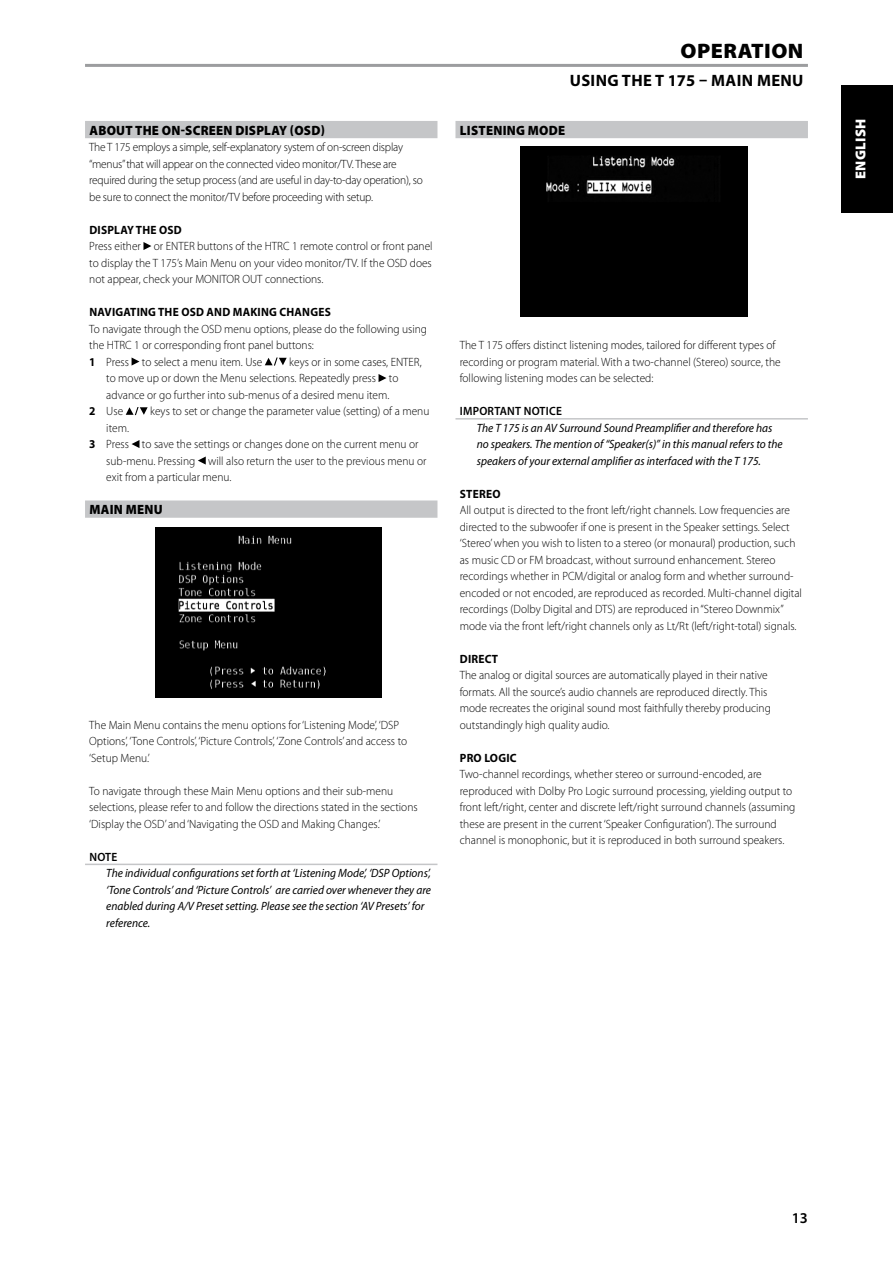
<style>
.page{position:relative;width:893px;height:1263px;background:#fff}
.page>*{position:absolute;margin:0;border:0;box-sizing:border-box;transform-origin:0 0}
.t1{font:900 21px "Myriad Pro";color:#000;scale:1.05 1}
.t2{font:700 16.5px "Myriad Pro";letter-spacing:.02em;color:#000}
.t3{font:600 15px "Myriad Pro";color:#000}
.t4{font:900 14.4px "Myriad Pro";letter-spacing:.02em;color:#fff}
.t5{font:900 13.5px "Myriad Pro";letter-spacing:.02em;color:#000;scale:.95 1}
.t6{font:300 12px/16.5px "Myriad Pro";color:#000;scale:.95 1}
.t7{font:italic 12px/16.5px "Myriad Pro";color:#000;scale:.95 1}
.t8{font:300 12px/16.5px "Myriad Pro";letter-spacing:-.02em;color:#000;scale:.95 1}
.t9{font:700 12px "Myriad Pro";letter-spacing:.02em;color:#000;scale:.95 1}
.t10{font:600 12px "Myriad Pro";letter-spacing:.02em;color:#000;scale:.95 1}
.s1{font-weight:700}
</style>
<div class="page">
<div style="left:85px;top:121px;width:352px;height:17px;background:#c5c6c8"></div>
<div style="left:85px;top:500px;width:352px;height:18px;background:#c5c6c8"></div>
<hr style="left:85px;top:864px;width:352px;height:1px;background:#c5c6c8">
<svg style="left:143px;top:242px;width:8px;height:8px"></svg>
<svg style="left:132px;top:357px;width:7px;height:9px"></svg>
<svg style="left:265px;top:357px;width:22px;height:9px"></svg>
<svg style="left:379px;top:374px;width:7px;height:8px"></svg>
<svg style="left:126px;top:407px;width:22px;height:8px"></svg>
<svg style="left:132px;top:440px;width:7px;height:8px"></svg>
<svg style="left:198px;top:456px;width:8px;height:9px"></svg>
<div style="left:455px;top:121px;width:353px;height:17px;background:#c5c6c8"></div>
<hr style="left:455px;top:418px;width:353px;height:2px;background:#c5c6c8">
<hr style="left:85px;top:64px;width:723px;height:3px;background:#9c9d9f">
<img style="left:156px;top:528px;width:225px;height:170px">
<div style="left:520px;top:146px;width:227px;height:170px;background:#000"></div>
<div style="left:842px;top:85px;width:51px;height:128px;background:#000"></div>
<p class="t5" style="left:89px;top:121px;width:249px">ABOUT THE ON-SCREEN DISPLAY (OSD)</p>
<p class="t8" style="left:89px;top:139px;width:353px">The T 175 employs a simple, self-explanatory system of on-screen display “menus” that will appear on the connected video monitor/TV. These are required during the setup process (and are useful in day-to-day operation), so be sure to connect the monitor/TV before proceeding with setup.</p>
<p class="t9" style="left:89px;top:222px;width:99px">DISPLAY THE OSD</p>
<p class="t6" style="left:89px;top:238px;width:363px;text-align:justify">Press either or ENTER buttons of the HTRC 1 remote control or front panel to display the T 175’s Main Menu on your video monitor/TV. If the OSD does not appear, check your MONITOR OUT connections.</p>
<p class="t9" style="left:89px;top:304px;width:256px">NAVIGATING THE OSD AND MAKING CHANGES</p>
<p class="t6" style="left:89px;top:320px;width:357px">To navigate through the OSD menu options, please do the following using the HTRC 1 or corresponding front panel buttons:<br><span class="s1">1</span> Press to select a menu item. Use</p>
<p class="t6" style="left:289px;top:353px;width:141px">keys or in some cases, ENTER,</p>
<p class="t6" style="left:106px;top:370px;width:309px">to move up or down the Menu selections. Repeatedly press to</p>
<p class="t6" style="left:106px;top:386px;width:299px">advance or go further into sub-menus of a desired menu item.</p>
<p class="t6" style="left:89px;top:403px;width:37px"><span class="s1">2</span> Use</p>
<p class="t6" style="left:150px;top:403px;width:295px">keys to set or change the parameter value (setting) of a menu</p>
<p class="t6" style="left:106px;top:419px;width:25px">item.</p>
<p class="t6" style="left:89px;top:436px;width:348px"><span class="s1">3</span> Press to save the settings or changes done on the current menu or</p>
<p class="t6" style="left:106px;top:452px;width:339px">sub-menu. Pressing will also return the user to the previous menu or</p>
<p class="t6" style="left:106px;top:469px;width:133px">exit from a particular menu.</p>
<p class="t5" style="left:89px;top:500px;width:79px">MAIN MENU</p>
<p class="t6" style="left:89px;top:716px;width:336px">The Main Menu contains the menu options for ‘Listening Mode’, ‘DSP<br>Options’, ‘Tone Controls’, ‘Picture Controls’, ‘Zone Controls’ and access to ‘Setup Menu.’</p>
<p class="t6" style="left:89px;top:782px;width:347px">To navigate through these Main Menu options and their sub-menu selections, please refer to and follow the directions stated in the sections ‘Display the OSD’ and ‘Navigating the OSD and Making Changes.’</p>
<p class="t10" style="left:89px;top:849px;width:17px">Note</p>
<p class="t7" style="left:106px;top:865px;width:343px">The individual configurations set forth at ‘Listening Mode’, ‘DSP Options’, ‘Tone Controls’ and ‘Picture Controls’ are carried over whenever they are enabled during A/V Preset setting. Please see the section ‘AV Presets’ for reference.</p>
<h1 class="t1" style="left:681px;top:37px;width:14px">OPERATION</h1>
<h2 class="t2" style="left:570px;top:70px;width:235px">USING THE T 175 – MAIN MENU</h2>
<p class="t5" style="left:460px;top:121px;width:16px">LISTENING</p>
<p class="t5" style="left:528px;top:121px;width:22px">MODE</p>
<p class="t6" style="left:460px;top:337px;width:339px">The T 175 offers distinct listening modes, tailored for different types of recording or program material. With a two-channel (Stereo) source, the following listening modes can be selected:</p>
<p class="t10" style="left:460px;top:403px;width:109px">IMPORTANT NOTICE</p>
<p class="t7" style="left:477px;top:419px;width:324px">The T 175 is an AV Surround Sound Preamplifier and therefore has no speakers. The mention of “Speaker(s)” in this manual refers to the speakers of your external amplifier as interfaced with the T 175.</p>
<p class="t9" style="left:460px;top:486px;width:15px">STEREO</p>
<p class="t6" style="left:460px;top:502px;width:362px">All output is directed to the front left/right channels. Low frequencies are directed to the subwoofer if one is present in the Speaker settings. Select ‘Stereo’ when you wish to listen to a stereo (or monaural) production, such as music CD or FM broadcast, without surround enhancement. Stereo recordings whether in PCM/digital or analog form and whether surround&shy;encoded or not encoded, are reproduced as recorded. Multi-channel digital recordings (Dolby Digital and DTS) are reproduced in “Stereo Downmix” mode via the front left/right channels only as Lt/Rt (left/right-total) signals.</p>
<p class="t9" style="left:460px;top:651px;width:42px">DIRECT</p>
<p class="t6" style="left:460px;top:667px;width:329px">The analog or digital sources are automatically played in their native formats. All the source’s audio channels are reproduced directly. This mode recreates the original sound most faithfully thereby producing outstandingly high quality audio.</p>
<p class="t9" style="left:460px;top:750px;width:40px">PRO LOGIC</p>
<p class="t6" style="left:460px;top:766px;width:355px">Two-channel recordings, whether stereo or surround-encoded, are reproduced with Dolby Pro Logic surround processing, yielding output to front left/right, center and discrete left/right surround channels (assuming these are present in the current ‘Speaker Configuration’). The surround channel is monophonic, but it is reproduced in both surround speakers.</p>
<p class="t4" style="left:851px;top:179px;width:62px;rotate:-90deg">ENGLISH</p>
<p class="t3" style="left:792px;top:1208px;width:16px">13</p>
</div>
